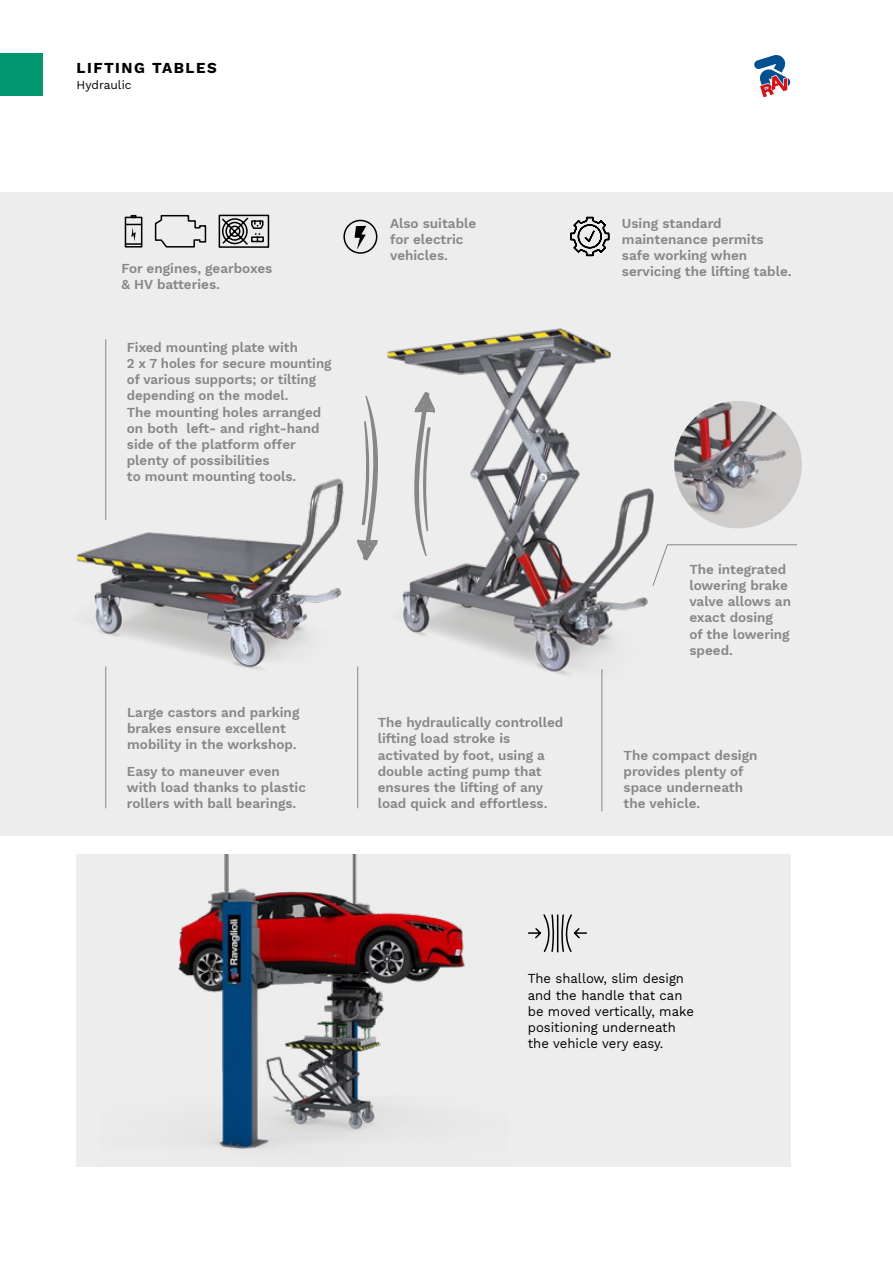
<style>
.page{position:relative;width:893px;height:1263px;background:#fff}
.page>*{position:absolute;margin:0;border:0;box-sizing:border-box;transform-origin:0 0}
.t1{font:700 15px "Work Sans";letter-spacing:.1em;color:#000}
.t2{font:600 13.5px/16.2px "Work Sans";color:#878787}
.t3{font:13.5px/16.2px "Work Sans";color:#000}
.t4{font:12px "Work Sans";color:#000}
</style>
<div class="page">
<div style="left:77px;top:854px;width:714px;height:312px;background:#ededed"></div>
<img style="left:177px;top:854px;width:288px;height:296px">
<div style="left:0;top:192px;width:893px;height:644px;background:#ededed"></div>
<img style="left:76px;top:449px;width:282px;height:241px">
<img style="left:358px;top:328px;width:337px;height:389px">
<svg style="left:414px;top:392px;width:20px;height:164px"></svg>
<svg style="left:358px;top:396px;width:20px;height:164px"></svg>
<img style="left:674px;top:401px;width:128px;height:127px;border-radius:64px">
<div style="left:0;top:53px;width:43px;height:43px;background:#009770"></div>
<svg style="left:754px;top:55px;width:37px;height:43px"></svg>
<svg style="left:652px;top:544px;width:145px;height:42px"></svg>
<hr style="left:106px;top:339px;width:1px;height:181px;background:#878787">
<hr style="left:602px;top:669px;width:1px;height:142px;background:#878787">
<hr style="left:106px;top:666px;width:1px;height:142px;background:#878787">
<hr style="left:357px;top:666px;width:1px;height:142px;background:#878787">
<svg style="left:527px;top:914px;width:60px;height:39px"></svg>
<svg style="left:570px;top:216px;width:40px;height:41px"></svg>
<div style="left:125px;top:217px;width:17px;height:31px;border:2px solid #000"></div>
<svg style="left:131px;top:215px;width:6px;height:3px"></svg>
<svg style="left:126px;top:224px;width:15px;height:21px"></svg>
<svg style="left:154px;top:214px;width:53px;height:34px"></svg>
<svg style="left:218px;top:214px;width:52px;height:34px"></svg>
<div style="left:343px;top:220px;width:34px;height:34px;border:2px solid #000;border-radius:50%"></div>
<svg style="left:355px;top:226px;width:11px;height:24px"></svg>
<p class="t1" style="left:77px;top:56px;width:142px">LIFTING TABLES</p>
<p class="t4" style="left:77px;top:76px;width:57px">Hydraulic</p>
<p class="t2" style="left:622px;top:214px;width:143px">Using standard maintenance permits safe working when</p>
<p class="t2" style="left:390px;top:215px;width:88px">Also suitable for electric vehicles.</p>
<p class="t2" style="left:122px;top:260px;width:152px">For engines, gearboxes</p>
<p class="t2" style="left:622px;top:263px;width:171px">servicing the lifting table.</p>
<p class="t2" style="left:122px;top:276px;width:100px">&amp; HV batteries.</p>
<p class="t2" style="left:127px;top:338px;width:206px">Fixed mounting plate with<br>2 x 7 holes for secure mounting of various supports; or tilting depending on the model.<br>The mounting holes arranged on both left- and right-hand side of the platform offer plenty of possibilities<br>to mount mounting tools.</p>
<p class="t2" style="left:127px;top:703px;width:174px">Large castors and parking brakes ensure excellent mobility in the workshop.</p>
<p class="t2" style="left:127px;top:763px;width:181px">Easy to maneuver even with load thanks to plastic rollers with ball bearings.</p>
<p class="t2" style="left:378px;top:714px;width:187px">The hydraulically controlled lifting load stroke is activated by foot, using a double acting pump that ensures the lifting of any load quick and effortless.</p>
<p class="t2" style="left:689px;top:560px;width:103px">The integrated lowering brake valve allows an exact dosing<br>of the lowering speed.</p>
<p class="t2" style="left:624px;top:746px;width:135px">The compact design provides plenty of space underneath the vehicle.</p>
<p class="t3" style="left:528px;top:970px;width:168px">The shallow, slim design and the handle that can be moved vertically, make positioning underneath the vehicle very easy.</p>
</div>
